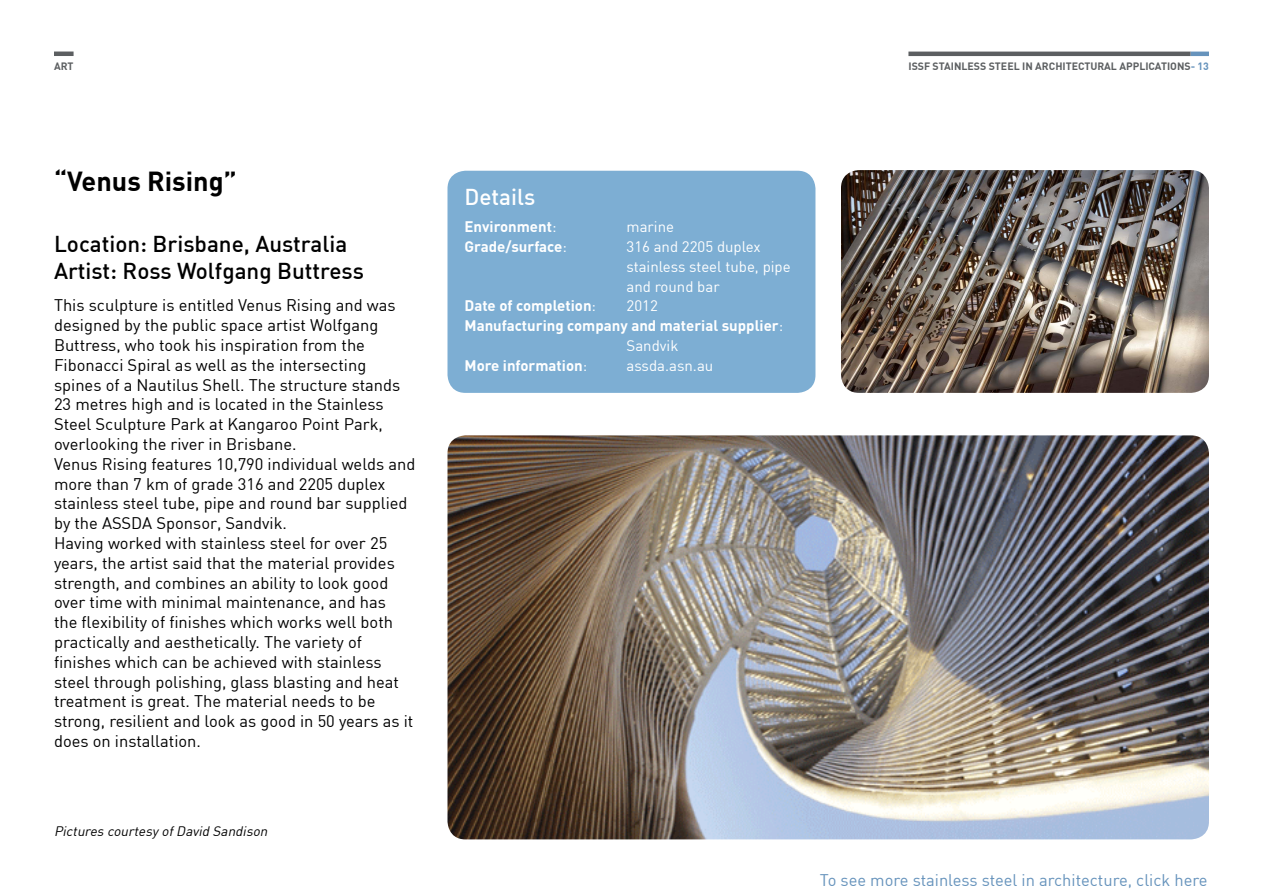
<style>
.page{position:relative;width:1263px;height:893px;background:#fff}
.page>*{position:absolute;margin:0;border:0;box-sizing:border-box;transform-origin:0 0}
._02_Header_1{font:700 27px "DIN";color:#000}
._02_Header_2{font:22.5px/27px "DIN Medium Alternate";color:#000}
._02_Header_blue_boxe{font:22.5px "DIN Medium Alternate";color:#fff}
._03_Body_text{font:16.5px/19.8px "DIN";color:#000}
._03_Body_text-2{font:16.5px "DIN";color:#6693bc}
._03_Body_text_blue_b{font:700 15px/19.8px "DIN";color:#fff}
._03_Body_text_blue_b-2{font:15px/19.8px "DIN";color:#fff}
._04_Pictures{font:italic 13.5px "DIN";color:#000}
.Naam_CEO{font:700 10.5px "DIN";color:#5c5f61}
.s1{font-weight:400}
.s2{color:#6693bc}
</style>
<div class="page">
<hr style="left:908px;top:52px;width:283px;height:4px;background:#5c5f61">
<hr style="left:1191px;top:52px;width:18px;height:4px;background:#6693bc">
<div style="left:447px;top:171px;width:368px;height:222px;background:#7daed3;border-radius:18px"></div>
<img style="left:447px;top:435px;width:762px;height:404px">
<img style="left:841px;top:170px;width:368px;height:223px">
<hr style="left:54px;top:52px;width:20px;height:4px;background:#5c5f61">
<p class="Naam_CEO" style="left:54px;top:60px;width:21px">ART</p>
<p class="_02_Header_1" style="left:54px;top:164px;width:184px">“Venus Rising”</p>
<p class="_02_Header_2" style="left:54px;top:230px;width:311px">Location: Brisbane, Australia<br>Artist: Ross Wolfgang Buttress</p>
<p class="_03_Body_text" style="left:54px;top:295px;width:348px">This sculpture is entitled Venus Rising and was designed by the public space artist Wolfgang Buttress, who took his inspiration from the Fibonacci Spiral as well as the intersecting spines of a Nautilus Shell. The structure stands 23 metres high and is located in the Stainless Steel Sculpture Park at Kangaroo Point Park, overlooking the river in Brisbane.</p>
<p class="_03_Body_text" style="left:54px;top:454px;width:363px">Venus Rising features 10,790 individual welds and more than 7 km of grade 316 and 2205 duplex stainless steel tube, pipe and round bar supplied by the ASSDA Sponsor, Sandvik.</p>
<p class="_03_Body_text" style="left:54px;top:533px;width:361px">Having worked with stainless steel for over 25 years, the artist said that the material provides strength, and combines an ability to look good over time with minimal maintenance, and has the flexibility of finishes which works well both practically and aesthetically. The variety of finishes which can be achieved with stainless steel through polishing, glass blasting and heat treatment is great. The material needs to be strong, resilient and look as good in 50 years as it does on installation.</p>
<p class="_04_Pictures" style="left:54px;top:823px;width:218px">Pictures courtesy ofDavid Sandison</p>
<p class="_02_Header_blue_boxe" style="left:464px;top:183px;width:72px">Details</p>
<p class="_03_Body_text_blue_b" style="left:464px;top:216px;width:93px">Environment<span class="s1">:</span></p>
<p class="_03_Body_text_blue_b-2" style="left:626px;top:217px;width:49px">marine</p>
<p class="_03_Body_text_blue_b" style="left:464px;top:236px;width:104px">Grade/surface<span class="s1">:</span></p>
<p class="_03_Body_text_blue_b-2" style="left:626px;top:236px;width:166px">316 and 2205 duplex stainless steel tube, pipe and round bar</p>
<p class="_03_Body_text_blue_b" style="left:464px;top:295px;width:133px">Date of completion<span class="s1">:</span></p>
<p class="_03_Body_text_blue_b-2" style="left:626px;top:296px;width:33px">2012</p>
<p class="_03_Body_text_blue_b" style="left:626px;top:315px;width:158px;text-indent:-162px">Manufacturing company and material supplier<span class="s1">:<br>Sandvik</span></p>
<p class="_03_Body_text_blue_b" style="left:464px;top:355px;width:124px">More information<span class="s1">:</span></p>
<p class="_03_Body_text_blue_b-2" style="left:626px;top:355px;width:88px">assda.asn.au</p>
<p class="Naam_CEO" style="left:908px;top:60px;width:302px">ISSF STAINLESS STEEL IN ARCHITECTURAL APPLICATIONS<span class="s2">- 13</span></p>
<p class="_03_Body_text-2" style="left:820px;top:869px;width:389px">To see more stainless steel in architecture, click here</p>
</div>
